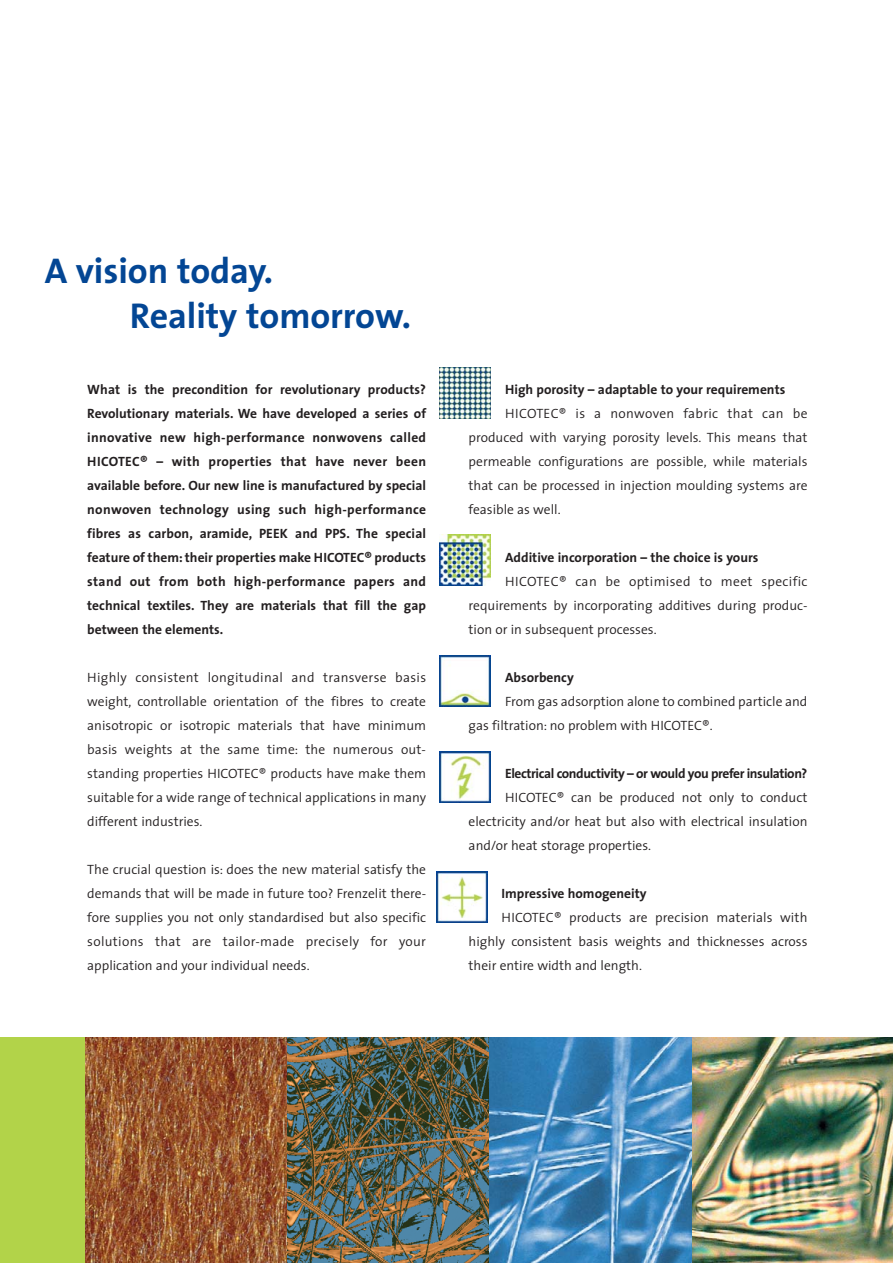
<style>
.page{position:relative;width:893px;height:1263px;background:#fff}
.page>*{position:absolute;margin:0;border:0;box-sizing:border-box;transform-origin:0 0}
.t1{font:700 36px/45px "The Sans";letter-spacing:-.005em;color:#034694}
.t2{font:300 13.5px/24px "The Sans";color:#231f20;text-align:justify}
.t3{font:700 13.5px/24px "The Sans";color:#231f20;text-align:justify}
.t4{font:700 13.5px "The Sans";letter-spacing:-.03em;color:#231f20}
</style>
<div class="page">
<div style="left:0;top:1037px;width:892px;height:226px;background:#b2d349"></div>
<img style="left:86px;top:1037px;width:806px;height:226px">
<img style="left:439px;top:368px;width:52px;height:51px">
<div style="left:439px;top:655px;width:55px;height:55px;background:linear-gradient(to right,#fff,#fff)"></div>
<img style="left:439px;top:655px;width:52px;height:51px">
<img style="left:439px;top:752px;width:52px;height:51px">
<img style="left:439px;top:535px;width:52px;height:51px">
<div style="left:436px;top:871px;width:55px;height:54px;background:linear-gradient(to right,#fff,#fff)"></div>
<img style="left:436px;top:871px;width:51px;height:51px">
<h1 class="t1" style="left:130px;top:252px;width:283px;text-indent:-85px">A vision today.<br>Reality tomorrow.</h1>
<p class="t3" style="left:87px;top:379px;width:340px">What is the precondition for revolutionary products?<br>Revolutionary materials. We have developed a series of innovative new high-performance nonwovens called HICOTEC® – with properties that have never been available before. Our new line is manufactured by special nonwoven technology using such high-performance fibres as carbon, aramide, PEEK and PPS. The special feature of them: their properties make HICOTEC® products stand out from both high-performance papers and technical textiles. They are materials that fill the gap between the elements.</p>
<p class="t2" style="left:87px;top:667px;width:340px">Highly consistent longitudinal and transverse basis weight, controllable orientation of the fibres to create anisotropic or isotropic materials that have minimum basis weights at the same time: the numerous out&shy;standing properties HICOTEC® products have make them suitable for a wide range of technical applications in many different industries.</p>
<p class="t2" style="left:87px;top:859px;width:340px">The crucial question is: does the new material satisfy the demands that will be made in future too? Frenzelit there&shy;fore supplies you not only standardised but also specific solutions that are tailor-made precisely for your application and your individual needs.</p>
<p class="t3" style="left:505px;top:379px;width:282px">High porosity – adaptable to your requirements</p>
<p class="t2" style="left:468px;top:403px;width:340px;text-indent:37px">HICOTEC® is a nonwoven fabric that can be produced with varying porosity levels. This means that permeable configurations are possible, while materials that can be processed in injection moulding systems are feasible as well.</p>
<p class="t3" style="left:505px;top:547px;width:255px">Additive incorporation – the choice is yours</p>
<p class="t2" style="left:468px;top:571px;width:340px;text-indent:37px">HICOTEC® can be optimised to meet specific requirements by incorporating additives during produc&shy;tion or in subsequent processes.</p>
<p class="t3" style="left:505px;top:667px;width:70px">Absorbency</p>
<p class="t2" style="left:468px;top:691px;width:340px;text-indent:37px">From gas adsorption alone to combined particle and gas filtration: no problem with HICOTEC®.</p>
<p class="t4" style="left:505px;top:769px;width:304px">Electrical conductivity – or would you prefer insulation?</p>
<p class="t2" style="left:468px;top:787px;width:340px;text-indent:37px">HICOTEC® can be produced not only to conduct electricity and/or heat but also with electrical insulation and/or heat storage properties.</p>
<p class="t3" style="left:501px;top:883px;width:146px">Impressive homogeneity</p>
<p class="t2" style="left:468px;top:907px;width:340px;text-indent:33px">HICOTEC® products are precision materials with highly consistent basis weights and thicknesses across their entire width and length.</p>
</div>
